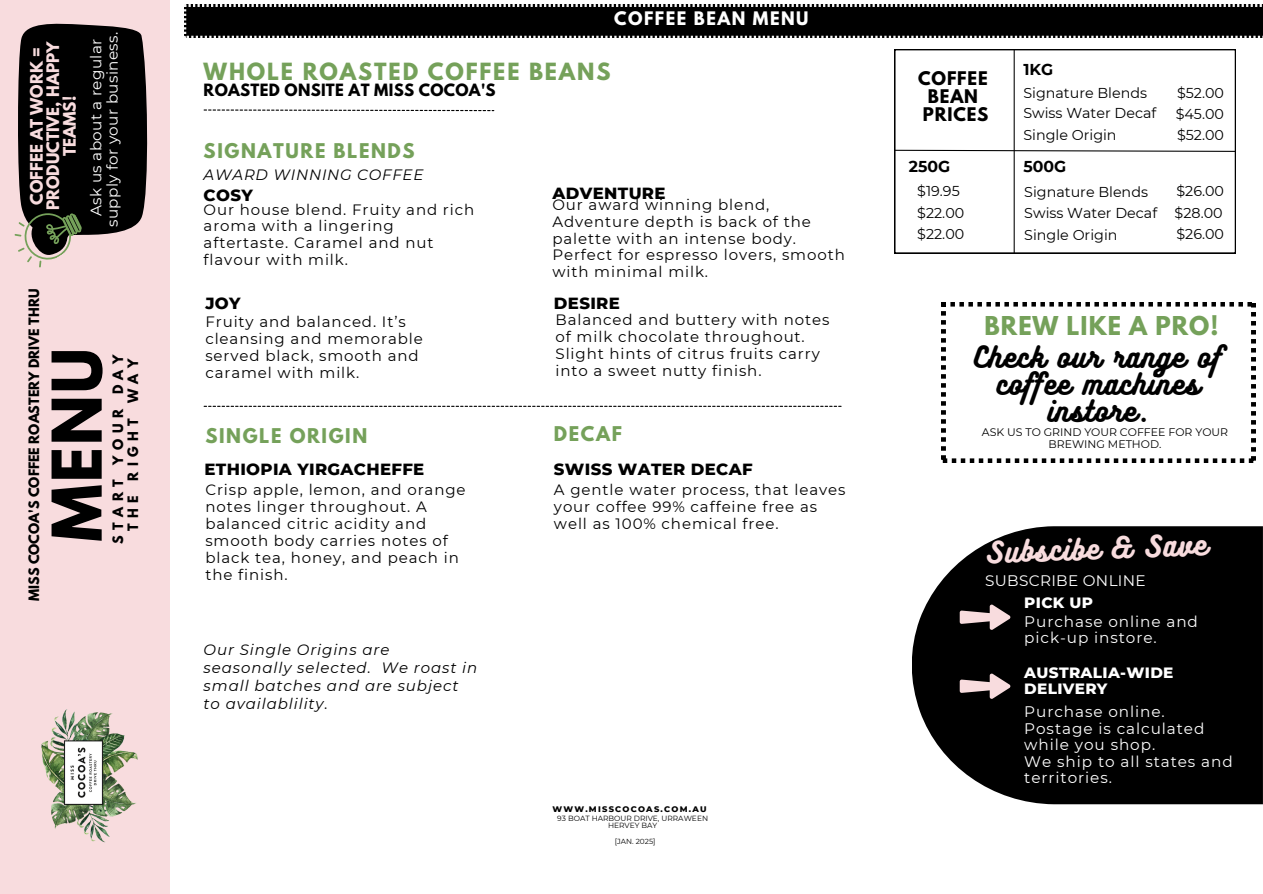
<style>
.page{position:relative;width:1263px;height:894px;background:#fff}
.page>*{position:absolute;margin:0;border:0;box-sizing:border-box;transform-origin:0 0}
.t1{font:700 60.75px "League Spartan";color:#000}
.t2{font:26.7px "Bukhari Script";color:#f8dcde}
.t3{font:26.25px/27.2px "Bukhari Script";letter-spacing:.05em;color:#000;text-align:center}
.t4{font:700 22.95px "League Spartan";letter-spacing:.04em;color:#75a15a}
.t5{font:700 21px "League Spartan";letter-spacing:.09em;color:#75a15a}
.t6{font:700 18px "League Spartan";letter-spacing:.09em;color:#75a15a}
.t7{font:700 16.65px/18.1px "League Spartan";letter-spacing:.05em;color:#000;text-align:center}
.t8{font:800 16.5px "Montserrat";letter-spacing:.02em;color:#000}
.t9{font:700 16.5px "League Spartan";letter-spacing:.09em;color:#fff}
.t10{font:700 15.75px "Montserrat";color:#000}
.t11{font:15.3px/16.5px "Montserrat";letter-spacing:.06em;color:#fff}
.t12{font:700 15.3px/16.4px "League Spartan";color:#f8dcde;text-align:center}
.t13{font:800 15.3px/16.5px "Montserrat";letter-spacing:.02em;color:#fff}
.t14{font:15.3px "Montserrat";letter-spacing:.02em;color:#fff}
.t15{font:15.15px/16.5px "Montserrat";letter-spacing:.02em;color:#fff;text-align:center}
.t16{font:15px/16.8px "Montserrat";letter-spacing:.06em;color:#000}
.t17{font:italic 15px/18px "Montserrat";letter-spacing:.06em;color:#000}
.t18{font:700 15px "League Spartan";letter-spacing:.02em;color:#000}
.t19{font:14.25px "Montserrat";color:#000}
.t20{font:700 12.75px "League Spartan";color:#000}
.t21{font:10.95px/11.6px "Montserrat";color:#000;text-align:center}
.t22{font:800 8.25px "Montserrat";letter-spacing:.15em;color:#000}
.t23{font:7.5px/7.8px "Montserrat";color:#000;text-align:center}
.t24{font:7.35px "Montserrat";color:#000}
</style>
<div class="page">
<svg style="left:204px;top:109px;width:290px;height:2px"></svg>
<svg style="left:941px;top:302px;width:314px;height:160px"></svg>
<svg style="left:894px;top:49px;width:341px;height:204px"></svg>
<svg style="left:912px;top:526px;width:351px;height:278px;background:#171717"></svg>
<svg style="left:960px;top:604px;width:51px;height:25px"></svg>
<svg style="left:960px;top:673px;width:51px;height:25px"></svg>
<div style="left:0;top:0;width:170px;height:893px;background:#f8dcde"></div>
<svg style="left:14px;top:23px;width:134px;height:245px"></svg>
<img style="left:41px;top:709px;width:97px;height:134px">
<svg style="left:184px;top:5px;width:1079px;height:33px;background:#0f0f0f"></svg>
<svg style="left:204px;top:405px;width:637px;height:2px"></svg>
<h5 class="t12" style="left:30px;top:210px;width:171px;rotate:-90deg">COFFEE AT WORK =<br>PRODUCTIVE, HAPPY<br>TEAMS!</h5>
<h5 class="t15" style="left:88px;top:227px;width:196px;rotate:-90deg">Ask us about a regular supply for your business.</h5>
<h3 class="t20" style="left:28px;top:600px;width:313px;rotate:-90deg">MISS COCOA'S COFFEE ROASTERY DRIVE THRU</h3>
<p class="t1" style="left:47px;top:541px;width:195px;rotate:-90deg">MENU</p>
<p class="t20" style="left:112px;top:544px;width:192px;rotate:-90deg">START YOUR DAY</p>
<p class="t20" style="left:127px;top:531px;width:175px;rotate:-90deg">THE RIGHT WAY</p>
<h2 class="t9" style="left:614px;top:10px;width:196px">COFFEE BEAN MENU</h2>
<h4 class="t5" style="left:204px;top:62px;width:408px">WHOLE ROASTED COFFEE BEANS</h4>
<h5 class="t18" style="left:204px;top:83px;width:294px">ROASTED ONSITE AT MISS COCOA'S</h5>
<p class="t6" style="left:204px;top:142px;width:212px">SIGNATURE BLENDS</p>
<p class="t17" style="left:204px;top:166px;width:221px">AWARD WINNING COFFEE</p>
<h5 class="t8" style="left:204px;top:185px;width:51px">COSY</h5>
<p class="t16" style="left:204px;top:201px;width:272px">Our house blend. Fruity and rich aroma with a lingering aftertaste. Caramel and nut flavour with milk.</p>
<h5 class="t8" style="left:205px;top:292px;width:37px">JOY</h5>
<p class="t16" style="left:205px;top:313px;width:219px">Fruity and balanced. It’s cleansing and memorable served black, smooth and caramel with milk.</p>
<p class="t6" style="left:205px;top:427px;width:163px">SINGLE ORIGIN</p>
<p class="t8" style="left:204px;top:458px;width:221px">ETHIOPIA YIRGACHEFFE</p>
<p class="t16" style="left:205px;top:481px;width:262px">Crisp apple, lemon, and orange notes linger throughout. A balanced citric acidity and smooth body carries notes of black tea, honey, and peach in the finish.</p>
<p class="t17" style="left:204px;top:640px;width:275px">Our Single Origins are seasonally selected. We roast in small batches and are subject to availablility.</p>
<p class="t8" style="left:553px;top:183px;width:114px">ADVENTURE</p>
<p class="t16" style="left:552px;top:196px;width:294px">Our award winning blend,<br>Adventure depth is back of the palette with an intense body.<br>Perfect for espresso lovers, smooth with minimal milk.</p>
<h5 class="t8" style="left:554px;top:292px;width:67px">DESIRE</h5>
<h5 class="t16" style="left:555px;top:311px;width:275px">Balanced and buttery with notes of milk chocolate throughout.<br>Slight hints of citrus fruits carry into a sweet nutty finish.</h5>
<p class="t6" style="left:554px;top:424px;width:70px">DECAF</p>
<p class="t8" style="left:554px;top:458px;width:200px">SWISS WATER DECAF</p>
<p class="t16" style="left:554px;top:481px;width:293px">A gentle water process, that leaves your coffee 99% caffeine free as well as 100% chemical free.</p>
<p class="t22" style="left:552px;top:803px;width:156px">WWW.MISSCOCOAS.COM.AU</p>
<h5 class="t23" style="left:557px;top:813px;width:152px">93 BOAT HARBOUR DRIVE, URRAWEEN<br>HERVEY BAY</h5>
<p class="t24" style="left:615px;top:836px;width:42px">[JAN. 2025]</p>
<p class="t7" style="left:918px;top:71px;width:71px">COFFEE<br>BEAN</p>
<h1 class="t7" style="left:923px;top:108px;width:67px">PRICES</h1>
<p class="t10" style="left:1023px;top:60px;width:31px">1KG</p>
<p class="t19" style="left:1023px;top:84px;width:125px">Signature Blends</p>
<h6 class="t19" style="left:1023px;top:104px;width:134px">Swiss Water Decaf</h6>
<p class="t19" style="left:1177px;top:84px;width:48px">$52.00</p>
<p class="t19" style="left:1176px;top:105px;width:50px">$45.00</p>
<h3 class="t19" style="left:1023px;top:127px;width:95px">Single Origin</h3>
<h6 class="t19" style="left:1177px;top:127px;width:48px">$52.00</h6>
<h5 class="t10" style="left:909px;top:157px;width:43px">250G</h5>
<p class="t10" style="left:1023px;top:157px;width:44px">500G</p>
<h5 class="t19" style="left:917px;top:182px;width:44px">$19.95</h5>
<h5 class="t19" style="left:917px;top:204px;width:48px">$22.00</h5>
<p class="t19" style="left:1024px;top:183px;width:125px">Signature Blends</p>
<h5 class="t19" style="left:1024px;top:204px;width:134px">Swiss Water Decaf</h5>
<p class="t19" style="left:1176px;top:182px;width:49px">$26.00</p>
<h5 class="t19" style="left:1175px;top:204px;width:49px">$28.00</h5>
<p class="t19" style="left:917px;top:225px;width:48px">$22.00</p>
<p class="t19" style="left:1024px;top:226px;width:95px">Single Origin</p>
<h5 class="t19" style="left:1176px;top:225px;width:49px">$26.00</h5>
<p class="t4" style="left:985px;top:314px;width:235px">BREW LIKE A PRO!</p>
<p class="t3" style="left:974px;top:342px;width:248px">Check our range of coffee machines instore.</p>
<p class="t21" style="left:982px;top:426px;width:248px">ASK US TO GRIND YOUR COFFEE FOR YOUR<br>BREWING METHOD.</p>
<p class="t2" style="left:985px;top:535px;width:222px;rotate:-2deg">Subscibe &amp; Save</p>
<p class="t14" style="left:985px;top:571px;width:162px">SUBSCRIBE ONLINE</p>
<p class="t11" style="left:1024px;top:612px;width:175px">Purchase online and pick-up instore.</p>
<p class="t13" style="left:1024px;top:594px;width:70px">PICK UP</p>
<p class="t13" style="left:1024px;top:664px;width:151px">AUSTRALIA-WIDE<br>DELIVERY</p>
<p class="t11" style="left:1024px;top:703px;width:182px">Purchase online.<br>Postage is calculated while you shop.</p>
<p class="t11" style="left:1024px;top:752px;width:210px">We ship to all states and territories.</p>
</div>
